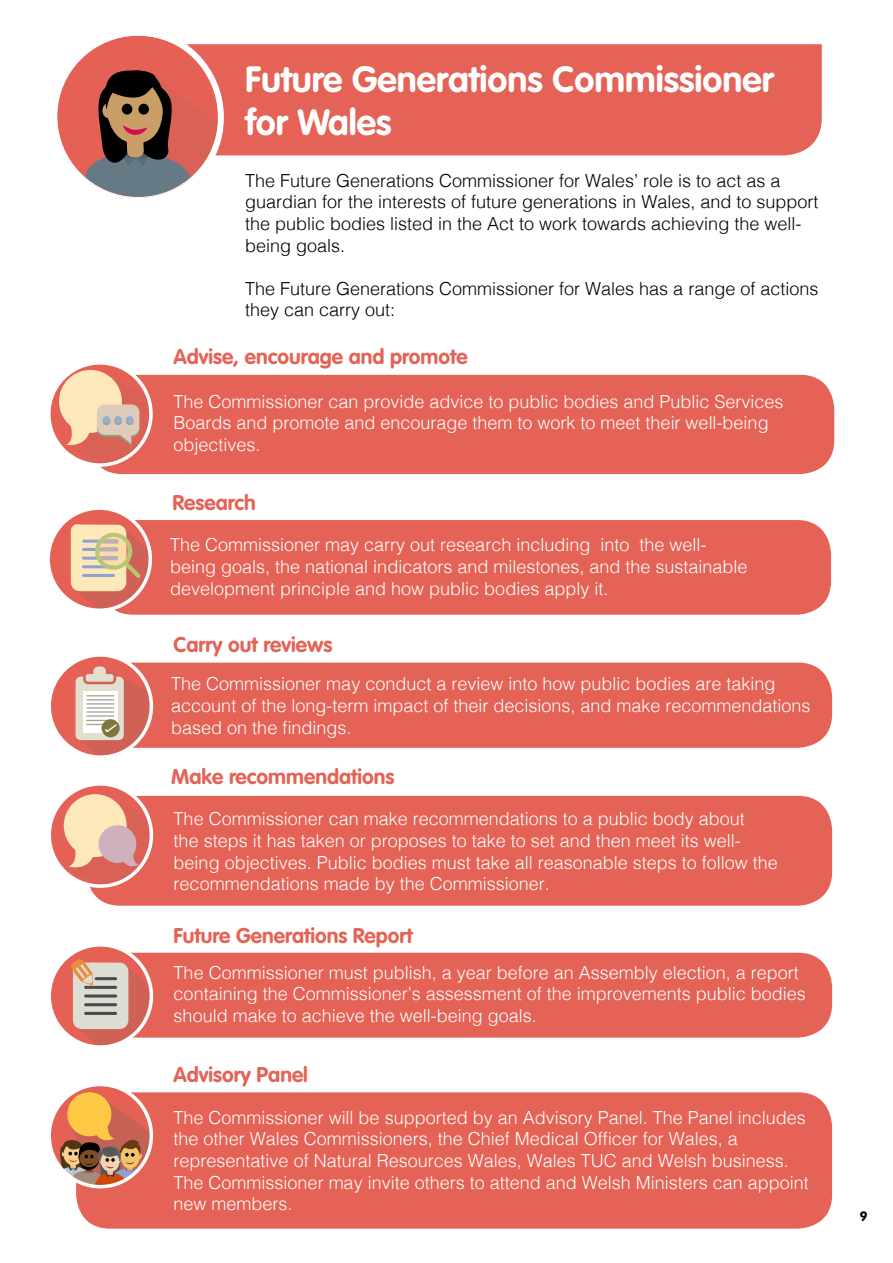
<style>
.page{position:relative;width:893px;height:1263px;background:#fff}
.page>*{position:absolute;margin:0;border:0;box-sizing:border-box;transform-origin:0 0}
.t1{font:700 36px/43.2px "VAG Rounded Std";color:#fff}
.t2{font:700 21px "VAG Rounded Std";color:#e46256}
.t3{font:300 18px/21.6px "Helvetica";color:#fff}
.t4{font:300 18px/21.6px "Helvetica";color:#000}
.t5{font:700 13.5px "VAG Rounded Std";color:#000}
</style>
<div class="page">
<div style="left:186px;top:44px;width:636px;height:111px;background:#e46256"></div>
<div style="left:57px;top:36px;width:162px;height:162px;background:#e56156;border-radius:50%"></div>
<svg style="left:85px;top:69px;width:134px;height:129px"></svg>
<div style="left:44px;top:27px;width:180px;height:181px;border:6px solid #fff;border-radius:50%"></div>
<div style="left:88px;top:375px;width:746px;height:99px;background:#e46256;border-radius:34px"></div>
<div style="left:99px;top:520px;width:732px;height:95px;background:#e46256;border-radius:34px"></div>
<div style="left:86px;top:663px;width:746px;height:85px;background:#e46256;border-radius:34px"></div>
<div style="left:76px;top:953px;width:756px;height:84px;background:#e46256;border-radius:34px"></div>
<div style="left:76px;top:1092px;width:756px;height:137px;background:#e46256;border-radius:34px"></div>
<div style="left:86px;top:796px;width:746px;height:110px;background:#e46256;border-radius:34px"></div>
<svg style="left:49px;top:362px;width:102px;height:102px"></svg>
<div style="left:59px;top:370px;width:63px;height:63px;background:#fce8b9;border-radius:50%"></div>
<svg style="left:65px;top:373px;width:86px;height:91px"></svg>
<svg style="left:48px;top:507px;width:102px;height:103px;background:#e8746a"></svg>
<svg style="left:71px;top:524px;width:79px;height:85px;background:#e2ab8f"></svg>
<svg style="left:99px;top:537px;width:29px;height:28px"></svg>
<svg style="left:49px;top:654px;width:102px;height:102px;background:#e77369"></svg>
<svg style="left:76px;top:666px;width:75px;height:88px"></svg>
<svg style="left:49px;top:784px;width:102px;height:102px"></svg>
<svg style="left:65px;top:795px;width:86px;height:91px"></svg>
<svg style="left:49px;top:944px;width:102px;height:102px;fill:#e56156"></svg>
<svg style="left:70px;top:959px;width:81px;height:85px;background:#d4a297"></svg>
<svg style="left:49px;top:1084px;width:102px;height:102px"></svg>
<svg style="left:59px;top:1089px;width:92px;height:102px"></svg>
<div style="left:47px;top:361px;width:106px;height:106px;border:4px solid #fff;border-radius:50%"></div>
<div style="left:46px;top:506px;width:106px;height:106px;border:4px solid #fff;border-radius:50%"></div>
<div style="left:47px;top:653px;width:106px;height:106px;border:4px solid #fff;border-radius:50%"></div>
<div style="left:47px;top:782px;width:106px;height:106px;border:4px solid #fff;border-radius:50%"></div>
<div style="left:47px;top:943px;width:106px;height:106px;border:4px solid #fff;border-radius:50%"></div>
<div style="left:47px;top:1083px;width:106px;height:105px;border:4px solid #fff;border-radius:50%"></div>
<h1 class="t1" style="left:245px;top:59px;width:530px">Future Generations Commissioner for Wales</h1>
<p class="t4" style="left:245px;top:168px;width:575px">The Future Generations Commissioner for Wales’ role is to act as a guardian for the interests of future generations in Wales, and to support the public bodies listed in the Act to work towards achieving the well&shy;being goals.</p>
<p class="t4" style="left:245px;top:276px;width:575px">The Future Generations Commissioner for Wales has a range of actions they can carry out:</p>
<p class="t2" style="left:174px;top:345px;width:295px">Advise, encourage and promote</p>
<p class="t3" style="left:173px;top:389px;width:612px">The Commissioner can provide advice to public bodies and Public Services<br>Boards and promote and encourage them to work to meet their well-being objectives.</p>
<p class="t2" style="left:173px;top:490px;width:85px">Research</p>
<p class="t3" style="left:170px;top:533px;width:579px">The Commissioner may carry out research including into the well&shy;being goals, the national indicators and milestones, and the sustainable development principle and how public bodies apply it.</p>
<p class="t2" style="left:174px;top:633px;width:160px">Carry out reviews</p>
<p class="t3" style="left:171px;top:672px;width:641px">The Commissioner may conduct a review into how public bodies are taking account of the long-term impact of their decisions, and make recommendations based on the findings.</p>
<p class="t2" style="left:171px;top:765px;width:225px">Make recommendations</p>
<p class="t3" style="left:174px;top:807px;width:606px">The Commissioner can make recommendations to a public body about<br>the steps it has taken or proposes to take to set and then meet its well&shy;being objectives. Public bodies must take all reasonable steps to follow the recommendations made by the Commissioner.</p>
<p class="t2" style="left:174px;top:923px;width:241px">Future Generations Report</p>
<p class="t3" style="left:174px;top:960px;width:634px">The Commissioner must publish, a year before an Assembly election, a report containing the Commissioner’s assessment of the improvements public bodies should make to achieve the well-being goals.</p>
<p class="t2" style="left:174px;top:1062px;width:136px">Advisory Panel</p>
<p class="t3" style="left:174px;top:1105px;width:637px">The Commissioner will be supported by an Advisory Panel. The Panel includes the other Wales Commissioners, the Chief Medical Officer for Wales, a representative of Natural Resources Wales, Wales TUC and Welsh business.<br>The Commissioner may invite others to attend and Welsh Ministers can appoint new members.</p>
<p class="t5" style="left:860px;top:1208px;width:9px">9</p>
</div>
